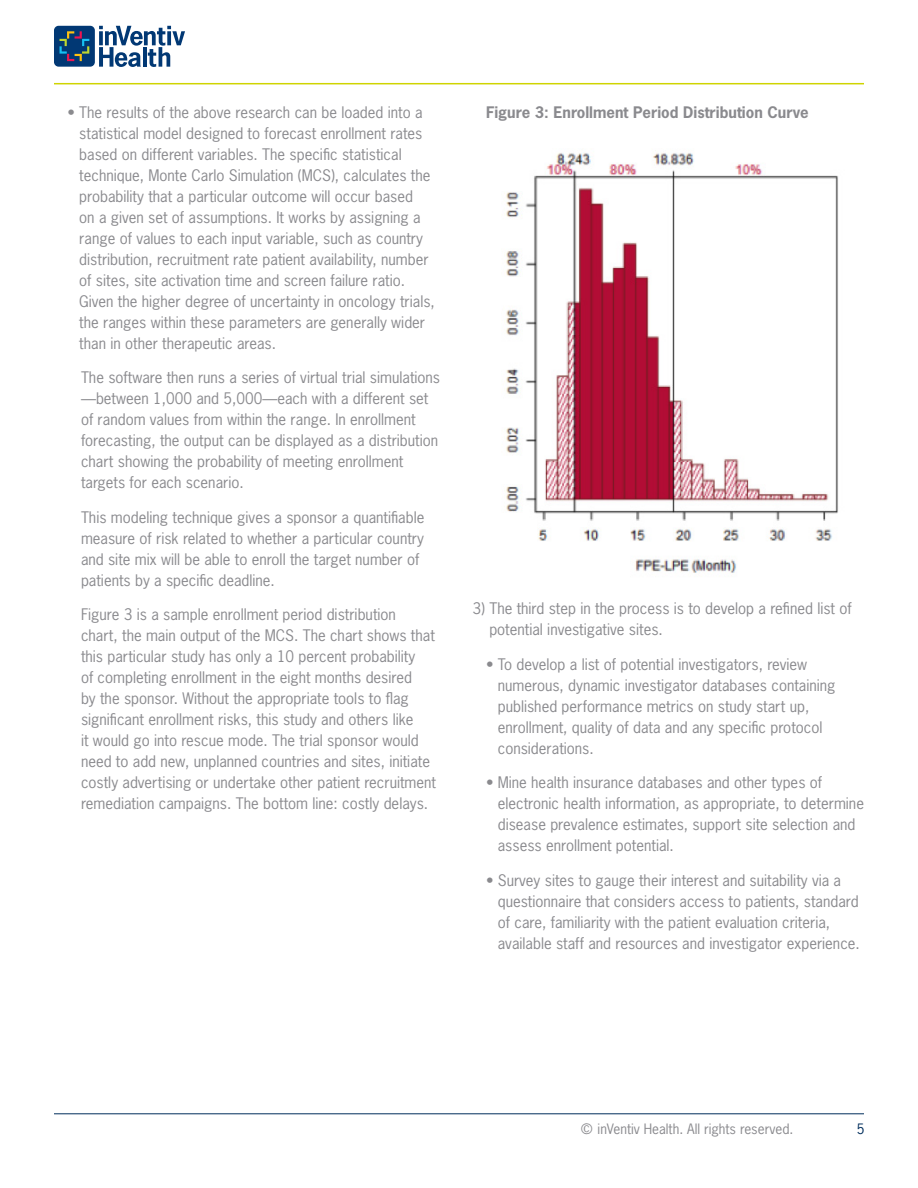
<style>
.page{position:relative;width:918px;height:1188px;background:#fff}
.page>*{position:absolute;margin:0;border:0;box-sizing:border-box;transform-origin:0 0}
.t1{font:15px/21px "News Gothic Std";color:#8a8a8e}
.t2{font:700 15px "News Gothic Std";color:#8a8a8e}
.t3{font:13.5px "News Gothic Std";color:#8a8a8e}
.t4{font:13.5px "News Gothic Std";color:#002e5c}
</style>
<div class="page">
<hr style="left:54px;top:1113px;width:810px;height:1px;background:#002e5c">
<svg style="left:99px;top:26px;width:86px;height:41px"></svg>
<div style="left:54px;top:26px;width:41px;height:41px;background:#013874;border-radius:5px"></div>
<svg style="left:60px;top:31px;width:29px;height:30px"></svg>
<hr style="left:54px;top:83px;width:810px;height:1px;background:#cfd400">
<img style="left:504px;top:153px;width:334px;height:420px">
<p class="t1" style="left:79px;top:101px;width:357px;text-indent:-12px">• The results of the above research can be loaded into a statistical model designed to forecast enrollment rates based on different variables. The specific statistical technique, Monte Carlo Simulation (MCS), calculates the probability that a particular outcome will occur based<br>on a given set of assumptions. It works by assigning a range of values to each input variable, such as country distribution, recruitment rate patient availability, number of sites, site activation time and screen failure ratio.<br>Given the higher degree of uncertainty in oncology trials, the ranges within these parameters are generally wider than in other therapeutic areas.</p>
<p class="t1" style="left:81px;top:367px;width:361px">The software then runs a series of virtual trial simulations —between 1,000 and 5,000—each with a different set of random values from within the range. In enrollment forecasting, the output can be displayed as a distribution chart showing the probability of meeting enrollment targets for each scenario.</p>
<p class="t1" style="left:81px;top:506px;width:345px">This modeling technique gives a sponsor a quantifiable measure of risk related to whether a particular country and site mix will be able to enroll the target number of patients by a specific deadline.</p>
<p class="t1" style="left:81px;top:604px;width:357px">Figure 3 is a sample enrollment period distribution chart, the main output of the MCS. The chart shows that this particular study has only a 10 percent probability<br>of completing enrollment in the eight months desired<br>by the sponsor. Without the appropriate tools to flag significant enrollment risks, this study and others like<br>it would go into rescue mode. The trial sponsor would need to add new, unplanned countries and sites, initiate costly advertising or undertake other patient recruitment remediation campaigns. The bottom line: costly delays.</p>
<p class="t2" style="left:486px;top:102px;width:324px">Figure 3: Enrollment Period Distribution Curve</p>
<p class="t1" style="left:489px;top:598px;width:364px;text-indent:-17px">3) The third step in the process is to develop a refined list of potential investigative sites.</p>
<p class="t1" style="left:498px;top:653px;width:339px;text-indent:-12px">• To develop a list of potential investigators, review numerous, dynamic investigator databases containing published performance metrics on study start up, enrollment, quality of data and any specific protocol considerations.</p>
<p class="t1" style="left:498px;top:772px;width:368px;text-indent:-12px">• Mine health insurance databases and other types of electronic health information, as appropriate, to determine disease prevalence estimates, support site selection and assess enrollment potential.</p>
<p class="t1" style="left:498px;top:869px;width:364px;text-indent:-12px">• Survey sites to gauge their interest and suitability via a questionnaire that considers access to patients, standard of care, familiarity with the patient evaluation criteria, available staff and resources and investigator experience.</p>
<p class="t3" style="left:581px;top:1120px;width:214px">© inVentiv Health. All rights reserved.</p>
<p class="t4" style="left:857px;top:1120px;width:9px">5</p>
</div>
